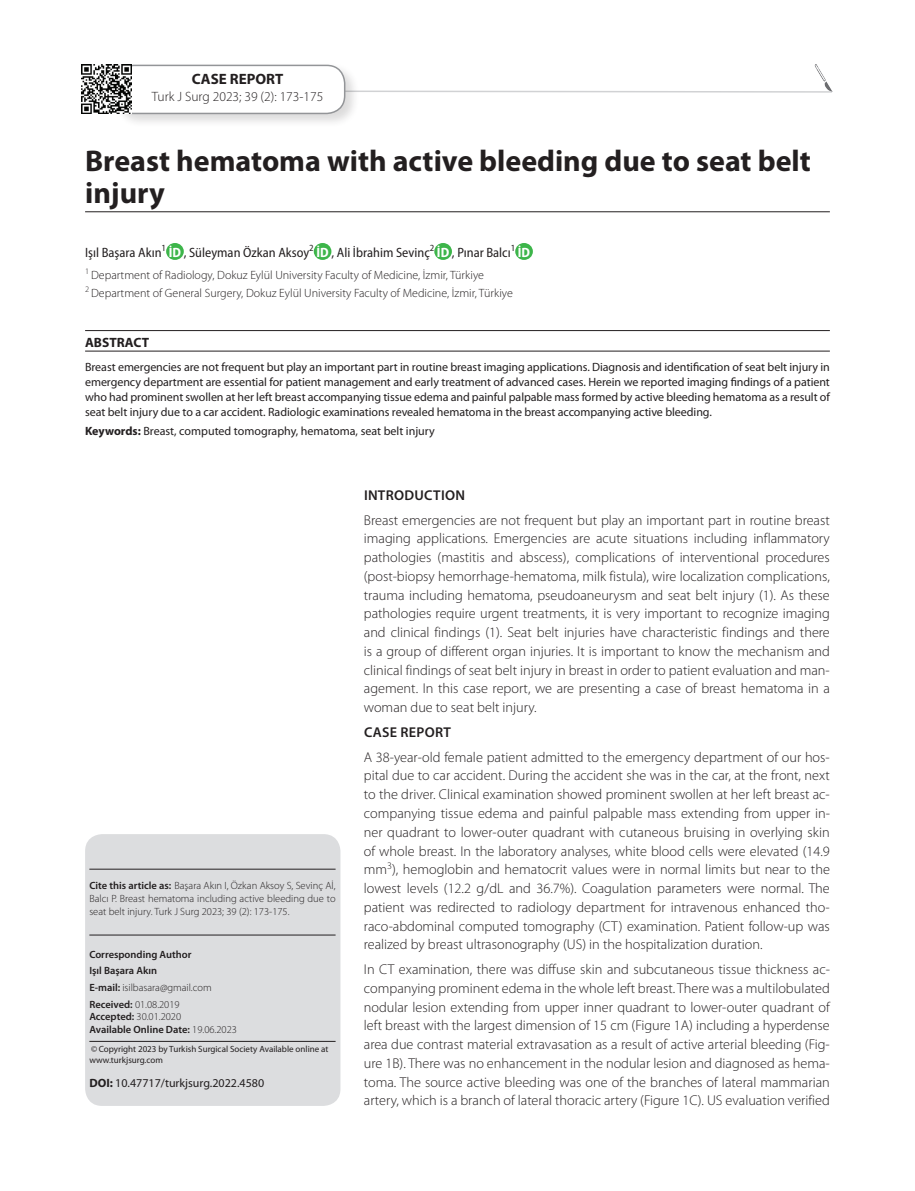
<style>
.page{position:relative;width:915px;height:1191px;background:#fff}
.page>*{position:absolute;margin:0;border:0;box-sizing:border-box;transform-origin:0 0}
.t1{font:700 30px/31.5px "Myriad Pro";color:#231f20}
.t2{font:700 15px "Myriad Pro";color:#231f20}
.t3{font:300 14.25px/18.8px "Myriad Pro";color:#231f20;text-align:justify}
.t4{font:600 14.25px "Myriad Pro";letter-spacing:.02em;color:#231f20}
.t5{font:semi-condensed 13.5px "Myriad Pro";color:#231f20}
.t6{font:300 13.5px "Myriad Pro";color:#231f20}
.t7{font:700 13.5px "Myriad Pro";color:#231f20}
.t8{font:12px/15px "Myriad Pro";letter-spacing:-.005em;color:#231f20;text-align:justify}
.t9{font:300 12px/17.7px "Myriad Pro";color:#231f20}
.t10{font:300 10.5px/12.8px "Myriad Pro";color:#231f20;text-align:justify}
.t11{font:600 10.5px/15.6px "Myriad Pro";color:#231f20}
.t12{font:9px/10.5px "Myriad Pro";color:#231f20}
.s1{font-weight:700;color:#fff}
.s2{font-weight:700}
.s3{font-weight:600}
.s4{font-weight:300}
</style>
<div class="page">
<svg style="left:359px;top:90px;width:474px;height:3px"></svg>
<div style="left:113px;top:62px;width:246px;height:66px;background:#231f20;opacity:.16"></div>
<div style="left:116px;top:65px;width:228px;height:48px;background:#fff;border-radius:18px"></div>
<div style="left:115px;top:65px;width:230px;height:49px;border:2px solid #939598;border-radius:18px"></div>
<div style="left:166px;top:243px;width:18px;height:17px;background:#3db54a;border-radius:50%"></div>
<div style="left:313px;top:243px;width:18px;height:17px;background:#3db54a;border-radius:50%"></div>
<div style="left:434px;top:243px;width:18px;height:17px;background:#3db54a;border-radius:50%"></div>
<div style="left:515px;top:243px;width:17px;height:17px;background:#3db54a;border-radius:50%"></div>
<hr style="left:85px;top:211px;width:744px;height:1px;background:#231f20">
<div style="left:85px;top:834px;width:255px;height:272px;background:#dcdddf;border-radius:17px"></div>
<hr style="left:89px;top:868px;width:246px;height:1px;background:#231f20">
<hr style="left:89px;top:934px;width:246px;height:1px;background:#231f20">
<hr style="left:89px;top:1041px;width:246px;height:1px;background:#231f20">
<hr style="left:85px;top:351px;width:744px;height:1px;background:#231f20">
<hr style="left:85px;top:330px;width:744px;height:1px;background:#231f20">
<img style="left:814px;top:64px;width:17px;height:27px">
<img style="left:81px;top:64px;width:50px;height:50px">
<p class="t2" style="left:192px;top:71px;width:93px">CASE REPORT</p>
<p class="t6" style="left:152px;top:89px;width:173px">Turk J Surg 2023; 39 (2): 173-175</p>
<h1 class="t1" style="left:85px;top:146px;width:727px">Breast hematoma with active bleeding due to seat belt injury</h1>
<p class="t5" style="left:85px;top:245px;width:446px">Işıl Başara Akın<sup>1</sup> <span class="s1">İD</span> , Süleyman Özkan Aksoy<sup>2</sup> <span class="s1">İD</span> , Ali İbrahim Sevinç<sup>2</sup> <span class="s1">İD</span> , Pınar Balcı<sup>1</sup> <span class="s1">İD</span></p>
<p class="t9" style="left:85px;top:266px;width:429px"><sup>1</sup> Department of Radiology, Dokuz Eylül University Faculty of Medicine, İzmir, Türkiye<br><sup>2</sup> Department of General Surgery, Dokuz Eylül University Faculty of Medicine, İzmir, Türkiye</p>
<p class="t7" style="left:85px;top:335px;width:65px">ABSTRACT</p>
<p class="t8" style="left:85px;top:359px;width:746px">Breast emergencies are not frequent but play an important part in routine breast imaging applications. Diagnosis and identification of seat belt injury in emergency department are essential for patient management and early treatment of advanced cases. Herein we reported imaging findings of a patient who had prominent swollen at her left breast accompanying tissue edema and painful palpable mass formed by active bleeding hematoma as a result of seat belt injury due to a car accident. Radiologic examinations revealed hematoma in the breast accompanying active bleeding.</p>
<p class="t8" style="left:85px;top:424px;width:351px"><span class="s2">Keywords:</span> Breast, computed tomography, hematoma, seat belt injury</p>
<p class="t10" style="left:89px;top:879px;width:248px"><span class="s3">Cite this article as:</span> Başara Akın I, Özkan Aksoy S, Sevinç Aİ, Balcı P. Breast hematoma including active bleeding due to seat belt injury. Turk J Surg 2023; 39 (2): 173-175.</p>
<p class="t11" style="left:89px;top:947px;width:104px">Corresponding Author<br>Işıl Başara Akın</p>
<p class="t10" style="left:89px;top:979px;width:124px;line-height:17px"><span class="s3">E-mail:</span> isilbasara@gmail.com<br><span class="s3">Received:</span> 01.08.2019</p>
<p class="t11" style="left:89px;top:1010px;width:149px;line-height:12.8px">Accepted: <span class="s4">30.01.2020<br></span>Available Online Date: <span class="s4">19.06.2023</span></p>
<p class="t12" style="left:89px;top:1044px;width:240px">©Copyright 2023 by Turkish Surgical Society Available online at www.turkjsurg.com</p>
<p class="t8" style="left:89px;top:1075px;width:176px"><span class="s2">DOI:</span> 10.47717/turkjsurg.2022.4580</p>
<p class="t4" style="left:364px;top:487px;width:32px">Introd</p>
<p class="t4" style="left:414px;top:487px;width:52px">uctIon</p>
<p class="t3" style="left:364px;top:511px;width:467px">Breast emergencies are not frequent but play an important part in routine breast imaging applications. Emergencies are acute situations including inflammatory pathologies (mastitis and abscess), complications of interventional procedures (post-biopsy hemorrhage-hematoma, milk fistula), wire localization complications, trauma including hematoma, pseudoaneurysm and seat belt injury (1). As these pathologies require urgent treatments, it is very important to recognize imaging and clinical findings (1). Seat belt injuries have characteristic findings and there is a group of different organ injuries. It is important to know the mechanism and clinical findings of seat belt injury in breast in order to patient evaluation and man&shy;agement. In this case report, we are presenting a case of breast hematoma in a woman due to seat belt injury.</p>
<p class="t4" style="left:364px;top:724px;width:88px">CASE re port</p>
<p class="t3" style="left:364px;top:748px;width:467px">A 38-year-old female patient admitted to the emergency department of our hos&shy;pital due to car accident. During the accident she was in the car, at the front, next to the driver. Clinical examination showed prominent swollen at her left breast ac&shy;companying tissue edema and painful palpable mass extending from upper in&shy;ner quadrant to lower-outer quadrant with cutaneous bruising in overlying skin of whole breast. In the laboratory analyses, white blood cells were elevated (14.9 mm<sup>3</sup>), hemoglobin and hematocrit values were in normal limits but near to the lowest levels (12.2 g/dL and 36.7%). Coagulation parameters were normal. The patient was redirected to radiology department for intravenous enhanced tho&shy;raco-abdominal computed tomography (CT) examination. Patient follow-up was realized by breast ultrasonography (US) in the hospitalization duration.</p>
<p class="t3" style="left:364px;top:960px;width:467px">In CT examination, there was diffuse skin and subcutaneous tissue thickness ac&shy;companying prominent edema in the whole left breast. There was a multilobulated nodular lesion extending from upper inner quadrant to lower-outer quadrant of left breast with the largest dimension of 15 cm (Figure 1A) including a hyperdense area due contrast material extravasation as a result of active arterial bleeding (Fig&shy;ure 1B). There was no enhancement in the nodular lesion and diagnosed as hema&shy;toma. The source active bleeding was one of the branches of lateral mammarian artery, which is a branch of lateral thoracic artery (Figure 1C). US evaluation verified</p>
</div>
